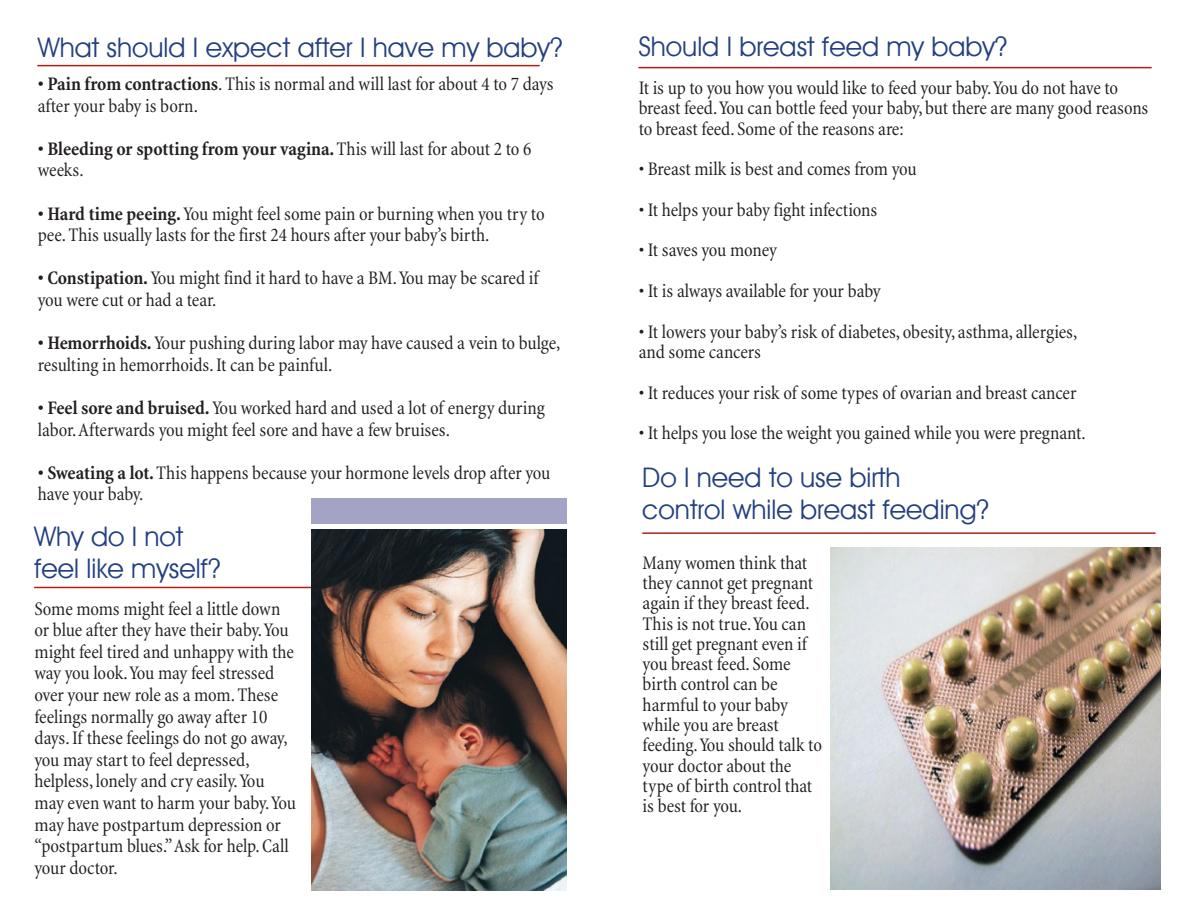
<style>
.page{position:relative;width:1188px;height:918px;background:#fff}
.page>*{position:absolute;margin:0;border:0;box-sizing:border-box;transform-origin:0 0}
.t1{font:27px/32.4px "Avant Guard SW";color:#233f81}
.t2{font:condensed 19.5px/21.6px "Minion";letter-spacing:-.005em;color:#231f20}
.t3{font:700 condensed 19.5px/21.6px "Minion";letter-spacing:-.005em;color:#231f20}
.s1{font-weight:700}
.s2{font-weight:400}
</style>
<div class="page">
<hr style="left:37px;top:65px;width:503px;height:1px;background:#b41d15">
<hr style="left:638px;top:67px;width:514px;height:1px;background:#b41d15">
<hr style="left:34px;top:587px;width:509px;height:1px;background:#b41d15">
<hr style="left:642px;top:532px;width:514px;height:2px;background:#b41d15">
<div style="left:311px;top:499px;width:256px;height:25px;background:#a3a4c5"></div>
<img style="left:312px;top:530px;width:255px;height:361px">
<img style="left:830px;top:547px;width:330px;height:343px">
<h1 class="t1" style="left:38px;top:31px;width:526px">What should I expect after I have my baby?</h1>
<h1 class="t1" style="left:638px;top:30px;width:371px">Should I breast feed my baby?</h1>
<p class="t2" style="left:38px;top:73px;width:517px"><span class="s1">• Pain from contractions</span>. This is normal and will last for about 4 to 7 days after your baby is born.</p>
<p class="t3" style="left:38px;top:138px;width:495px">• Bleeding or spotting from your vagina. <span class="s2">This will last for about 2 to 6 weeks.</span></p>
<p class="t2" style="left:38px;top:203px;width:508px"><span class="s1">• Hard time peeing.</span> You might feel some pain or burning when you try to pee. This usually lasts for the first 24 hours after your baby’s birth.</p>
<p class="t2" style="left:38px;top:268px;width:502px"><span class="s1">• Constipation.</span> You might find it hard to have a BM. You may be scared if you were cut or had a tear.</p>
<p class="t2" style="left:38px;top:333px;width:524px"><span class="s1">• Hemorrhoids.</span> Your pushing during labor may have caused a vein to bulge, resulting in hemorrhoids. It can be painful.</p>
<p class="t2" style="left:38px;top:397px;width:509px"><span class="s1">• Feel sore and bruised.</span> You worked hard and used a lot of energy during labor. Afterwards you might feel sore and have a few bruises.</p>
<p class="t2" style="left:38px;top:462px;width:514px"><span class="s1">• Sweating a lot.</span> This happens because your hormone levels drop after you have your baby.</p>
<h1 class="t1" style="left:34px;top:520px;width:188px">Why do I not feel like myself?</h1>
<p class="t2" style="left:35px;top:598px;width:263px">Some moms might feel a little down or blue after they have their baby. You might feel tired and unhappy with the way you look. You may feel stressed over your new role as a mom. These feelings normally go away after 10 days. If these feelings do not go away, you may start to feel depressed, helpless, lonely and cry easily. You may even want to harm your baby. You may have postpartum depression or “postpartum blues.” Ask for help. Call your doctor.</p>
<p class="t2" style="left:639px;top:78px;width:511px;line-height:20.2px">It is up to you how you would like to feed your baby. You do not have to breast feed. You can bottle feed your baby, but there are many good reasons to breast feed. Some of the reasons are:</p>
<p class="t2" style="left:639px;top:159px;width:280px">• Breast milk is best and comes from you</p>
<p class="t2" style="left:639px;top:199px;width:240px">• It helps your baby fight infections</p>
<p class="t2" style="left:639px;top:240px;width:140px">• It saves you money</p>
<p class="t2" style="left:639px;top:281px;width:244px">• It is always available for your baby</p>
<p class="t2" style="left:639px;top:322px;width:440px;line-height:20.2px">• It lowers your baby’s risk of diabetes, obesity, asthma, allergies, and some cancers</p>
<p class="t2" style="left:639px;top:382px;width:439px">• It reduces your risk of some types of ovarian and breast cancer</p>
<p class="t2" style="left:639px;top:423px;width:449px">• It helps you lose the weight you gained while you were pregnant.</p>
<h1 class="t1" style="left:642px;top:461px;width:348px">Do I need to use birth control while breast feeding?</h1>
<p class="t2" style="left:643px;top:553px;width:181px;line-height:20.2px">Many women think that they cannot get pregnant again if they breast feed.<br>This is not true. You can still get pregnant even if you breast feed. Some birth control can be harmful to your baby while you are breast feeding. You should talk to your doctor about the type of birth control that is best for you.</p>
</div>
